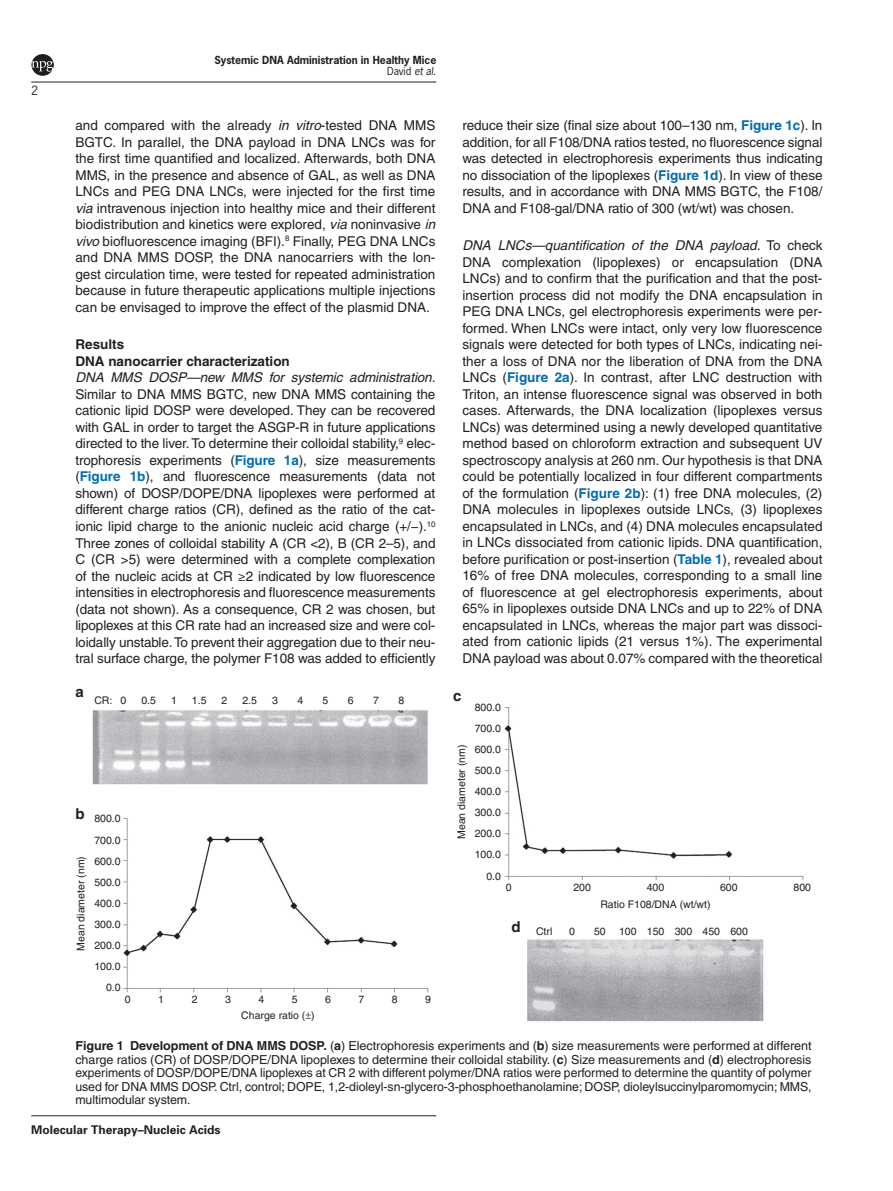
<style>
.page{position:relative;width:893px;height:1191px;background:#fff}
.page>*{position:absolute;margin:0;border:0;box-sizing:border-box;transform-origin:0 0}
.t1{font:700 15px "Helvetica";color:#231f20}
.t2{font:13.5px/16.5px "Helvetica";letter-spacing:-.01em;color:#231f20;text-align:justify}
.t3{font:italic 13.5px "Helvetica";letter-spacing:-.01em;color:#231f20}
.t4{font:700 13.5px/16.5px "Helvetica";color:#231f20}
.t5{font:12.3px/13.5px "Helvetica";letter-spacing:-.005em;color:#231f20;text-align:justify}
.t6{font:700 12px "Univers";color:#231f20}
.t7{font:12px "News Gothic";color:#231f20}
.t8{font:10.5px/21.1px "Helvetica";color:#231f20;text-align:justify}
.t9{font:700 10.5px/11.7px "News Gothic";color:#231f20;text-align:right}
.s1{font-weight:400}
.s2{font-weight:400;font-style:italic}
.s3{font-style:italic}
.s4{font-weight:700;color:#006cb3}
.s5{font-family:"Myriad Pro"}
.s6{font-weight:700}
</style>
<div class="page">
<hr style="left:31px;top:1115px;width:405px;height:1px;background:#231f20">
<hr style="left:31px;top:82px;width:405px;height:1px;background:#231f20">
<svg style="left:31px;top:54px;width:23px;height:22px"></svg>
<img style="left:92px;top:710px;width:336px;height:74px">
<img style="left:504px;top:707px;width:300px;height:174px">
<img style="left:527px;top:938px;width:237px;height:84px">
<img style="left:123px;top:818px;width:306px;height:175px">
<p class="t7" style="left:31px;top:82px;width:8px">2</p>
<p class="t9" style="left:214px;top:53px;width:223px">Systemic DNA Administration in Healthy Mice<br><span class="s1">David</span> <span class="s2">et al</span><span class="s1">.</span></p>
<p class="t2" style="left:75px;top:117px;width:362px">and compared with the already <span class="s3">in vitro</span>-tested DNA MMS BGTC. In parallel, the DNA payload in DNA LNCs was for the first time quantified and localized. Afterwards, both DNA MMS, in the presence and absence of GAL, as well as DNA LNCs and PEG DNA LNCs, were injected for the first time <span class="s3">via</span> intravenous injection into healthy mice and their different biodistribution and kinetics were explored, <span class="s3">via</span> noninvasive <span class="s3">in vivo</span> biofluorescence imaging (BFI).<sup>8</sup> Finally, PEG DNA LNCs and DNA MMS DOSP, the DNA nanocarriers with the lon&shy;gest circulation time, were tested for repeated administration because in future therapeutic applications multiple injections can be envisaged to improve the effect of the plasmid DNA.</p>
<p class="t4" style="left:75px;top:336px;width:216px">Results<br>DNA nanocarrier characterization</p>
<p class="t3" style="left:75px;top:370px;width:362px">DNA MMS DOSP—new MMS for systemic administration.</p>
<p class="t2" style="left:75px;top:386px;width:362px">Similar to DNA MMS BGTC, new DNA MMS containing the cationic lipid DOSP were developed. They can be recovered with GAL in order to target the ASGP-R in future applications directed to the liver. To determine their colloidal stability,<sup>9</sup> elec&shy;trophoresis experiments (<span class="s4">Figure 1a</span>), size measurements (<span class="s4">Figure 1b</span>), and fluorescence measurements (data not shown) of DOSP/DOPE/DNA lipoplexes were performed at different charge ratios (CR), defined as the ratio of the cat&shy;ionic lipid charge to the anionic nucleic acid charge (+/−).<sup>10<br></sup>Three zones of colloidal stability A (CR &lt;2), B (CR 2–5), and C (CR &gt;5) were determined with a complete complexation of the nucleic acids at CR <span class="s5">≥</span>2 indicated by low fluorescence intensities in electrophoresis and fluorescence measurements (data not shown). As a consequence, CR 2 was chosen, but lipoplexes at this CR rate had an increased size and were col&shy;loidally unstable. To prevent their aggregation due to their neu&shy;tral surface charge, the polymer F108 was added to efficiently</p>
<p class="t1" style="left:75px;top:682px;width:10px">a</p>
<p class="t8" style="left:94px;top:690px;width:34px">CR: 0</p>
<p class="t8" style="left:141px;top:690px;width:16px">0.5</p>
<p class="t8" style="left:171px;top:690px;width:7px">1</p>
<p class="t8" style="left:192px;top:690px;width:16px">1.5</p>
<p class="t8" style="left:222px;top:690px;width:7px">2</p>
<p class="t8" style="left:242px;top:690px;width:16px">2.5</p>
<p class="t8" style="left:272px;top:690px;width:7px">3</p>
<p class="t8" style="left:297px;top:690px;width:7px">4</p>
<p class="t8" style="left:323px;top:690px;width:7px">5</p>
<p class="t8" style="left:348px;top:690px;width:7px">6</p>
<p class="t8" style="left:373px;top:690px;width:7px">7</p>
<p class="t8" style="left:398px;top:690px;width:7px">8</p>
<p class="t1" style="left:75px;top:804px;width:11px">b</p>
<p class="t8" style="left:94px;top:808px;width:28px">800.0<br>700.0<br>600.0<br>500.0</p>
<p class="t8" style="left:70px;top:950px;width:96px;rotate:-90deg">Mean diameter (nm)</p>
<p class="t8" style="left:94px;top:892px;width:28px;text-align:right">400.0<br>300.0<br>200.0<br>100.0<br>0.0</p>
<p class="t8" style="left:125px;top:988px;width:7px">0</p>
<p class="t8" style="left:158px;top:988px;width:7px">1</p>
<p class="t8" style="left:192px;top:988px;width:7px">2</p>
<p class="t8" style="left:225px;top:988px;width:7px">3</p>
<p class="t8" style="left:258px;top:988px;width:7px">4</p>
<p class="t8" style="left:292px;top:988px;width:7px">5</p>
<p class="t8" style="left:325px;top:988px;width:7px">6</p>
<p class="t8" style="left:358px;top:988px;width:7px">7</p>
<p class="t8" style="left:392px;top:988px;width:7px">8</p>
<p class="t8" style="left:425px;top:988px;width:7px">9</p>
<p class="t8" style="left:241px;top:1004px;width:75px">Charge ratio ( )</p>
<p class="t2" style="left:462px;top:117px;width:362px">reduce their size (final size about 100–130 nm, <span class="s4">Figure 1c</span>). In addition, for all F108/DNA ratios tested, no fluorescence signal was detected in electrophoresis experiments thus indicating no dissociation of the lipoplexes (<span class="s4">Figure 1d</span>). In view of these results, and in accordance with DNA MMS BGTC, the F108/ DNA and F108-gal/DNA ratio of 300 (wt/wt) was chosen.</p>
<p class="t2" style="left:462px;top:237px;width:362px"><span class="s3">DNA LNCs—quantification of the DNA payload.</span> To check DNA complexation (lipoplexes) or encapsulation (DNA LNCs) and to confirm that the purification and that the post&shy;insertion process did not modify the DNA encapsulation in PEG DNA LNCs, gel electrophoresis experiments were per&shy;formed. When LNCs were intact, only very low fluorescence signals were detected for both types of LNCs, indicating nei&shy;ther a loss of DNA nor the liberation of DNA from the DNA LNCs (<span class="s4">Figure 2a</span>). In contrast, after LNC destruction with Triton, an intense fluorescence signal was observed in both cases. Afterwards, the DNA localization (lipoplexes versus LNCs) was determined using a newly developed quantitative method based on chloroform extraction and subsequent UV spectroscopy analysis at 260 nm. Our hypothesis is that DNA could be potentially localized in four different compartments of the formulation (<span class="s4">Figure 2b</span>): (1) free DNA molecules, (2)<br>DNA molecules in lipoplexes outside LNCs, (3) lipoplexes encapsulated in LNCs, and (4) DNA molecules encapsulated in LNCs dissociated from cationic lipids. DNA quantification, before purification or post-insertion (<span class="s4">Table 1</span>), revealed about 16% of free DNA molecules, corresponding to a small line of fluorescence at gel electrophoresis experiments, about 65% in lipoplexes outside DNA LNCs and up to 22% of DNA encapsulated in LNCs, whereas the major part was dissoci&shy;ated from cationic lipids (21 versus 1%). The experimental DNA payload was about 0.07% compared with the theoretical</p>
<p class="t1" style="left:453px;top:687px;width:10px">c</p>
<p class="t8" style="left:475px;top:696px;width:28px">800.0<br>700.0<br>600.0<br>500.0</p>
<p class="t8" style="left:451px;top:839px;width:96px;rotate:-90deg">Mean diameter (nm)</p>
<p class="t8" style="left:475px;top:781px;width:28px;text-align:right">400.0<br>300.0<br>200.0<br>100.0<br>0.0</p>
<p class="t8" style="left:506px;top:877px;width:7px">0</p>
<p class="t8" style="left:573px;top:877px;width:19px">200</p>
<p class="t8" style="left:600px;top:879px;width:112px;line-height:17px;text-align:center">400<br>Ratio F108/DNA (wt/wt)</p>
<p class="t8" style="left:536px;top:921px;width:18px">Ctrl</p>
<p class="t8" style="left:569px;top:921px;width:7px">0</p>
<p class="t8" style="left:594px;top:921px;width:13px">50</p>
<p class="t8" style="left:619px;top:921px;width:130px">100 150 300 450 600</p>
<p class="t8" style="left:720px;top:877px;width:19px">600</p>
<p class="t8" style="left:793px;top:877px;width:19px">800</p>
<p class="t1" style="left:512px;top:917px;width:11px">d</p>
<p class="t5" style="left:75px;top:1039px;width:738px"><span class="s6">Figure 1 Development of DNA MMS DOSP.</span> (<span class="s6">a</span>) Electrophoresis experiments and (<span class="s6">b</span>) size measurements were performed at different charge ratios (CR) of DOSP/DOPE/DNA lipoplexes to determine their colloidal stability. (<span class="s6">c</span>) Size measurements and (<span class="s6">d</span>) electrophoresis experiments of DOSP/DOPE/DNA lipoplexes at CR 2 with different polymer/DNA ratios were performed to determine the quantity of polymer used for DNA MMS DOSP. Ctrl, control; DOPE, 1,2-dioleyl-sn-glycero-3-phosphoethanolamine; DOSP, dioleylsuccinylparomomycin; MMS, multimodular system.</p>
<p class="t6" style="left:31px;top:1122px;width:191px">Molecular Therapy–Nucleic Acids</p>
</div>
